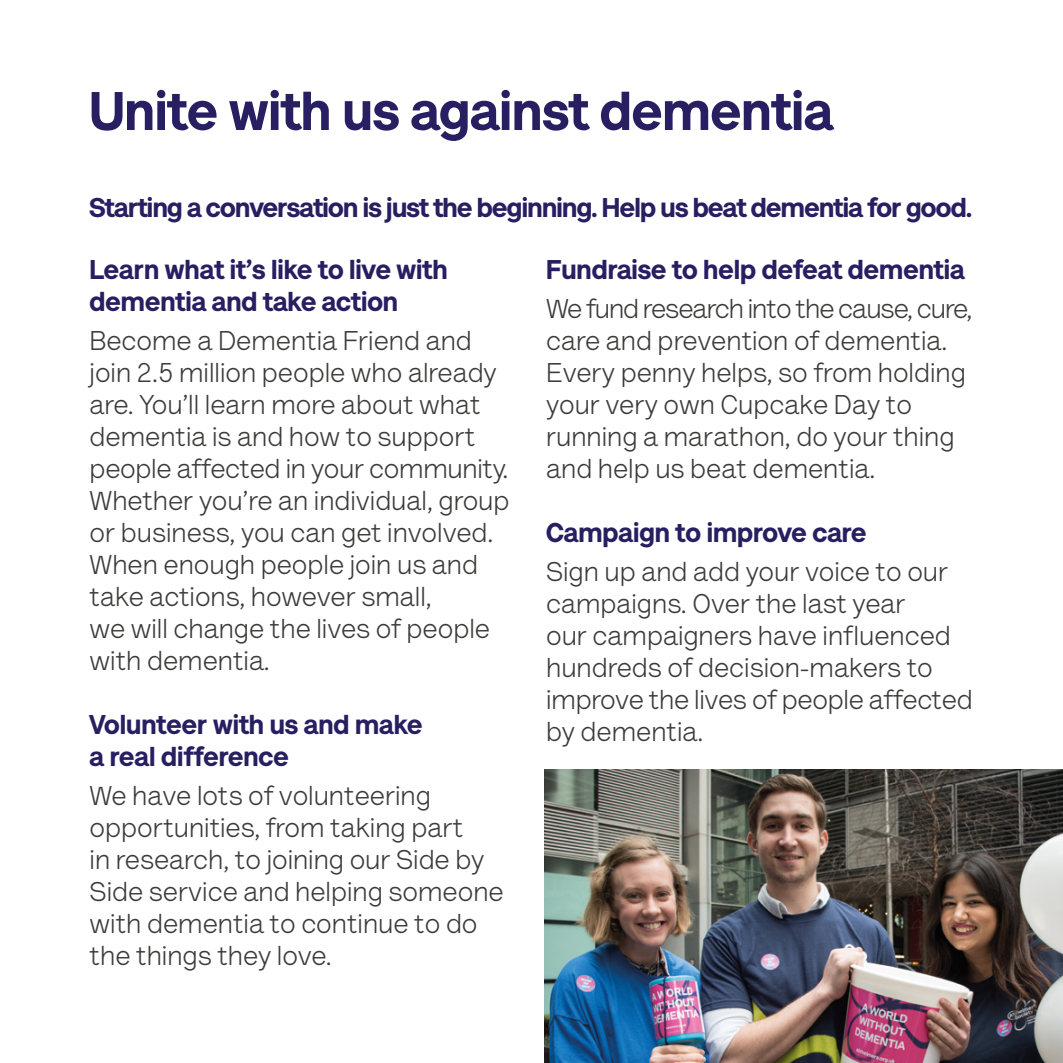
<style>
.page{position:relative;width:1063px;height:1063px;background:#fff}
.page>*{position:absolute;margin:0;border:0;box-sizing:border-box;transform-origin:0 0}
.t1{font:900 55px "AS Lettera Text";color:#271f61}
.t2{font:27.5px/32px "AS Lettera Text";color:#3c3c3b}
.t3{font:900 27.5px/32px "AS Lettera Text";color:#271f61}
.t4{font:900 27.5px "AS Lettera Text";letter-spacing:-.025em;color:#271f61}
</style>
<div class="page">
<img style="left:544px;top:769px;width:519px;height:294px">
<h1 class="t1" style="left:90px;top:66px;width:745px">Unite with us against dementia</h1>
<p class="t4" style="left:90px;top:185px;width:884px">Starting a conversation is just the beginning. Help us beat dementia for good.</p>
<p class="t3" style="left:90px;top:251px;width:360px">Learn what it’s like to live with dementia and take action</p>
<p class="t2" style="left:90px;top:322px;width:421px">Become a Dementia Friend and join 2.5 million people who already are. You’ll learn more about what dementia is and how to support people affected in your community.<br>Whether you’re an individual, group or business, you can get involved.<br>When enough people join us and take actions, however small,<br>we will change the lives of people with dementia.</p>
<p class="t3" style="left:546px;top:251px;width:420px">Fundraise to help defeat dementia</p>
<p class="t2" style="left:546px;top:290px;width:428px">We fund research into the cause, cure, care and prevention of dementia.<br>Every penny helps, so from holding your very own Cupcake Day to running a marathon, do your thing and help us beat dementia.</p>
<p class="t3" style="left:546px;top:514px;width:322px">Campaign to improve care</p>
<p class="t2" style="left:546px;top:553px;width:428px">Sign up and add your voice to our campaigns. Over the last year<br>our campaigners have influenced hundreds of decision-makers to improve the lives of people affected by dementia.</p>
<p class="t3" style="left:90px;top:706px;width:334px">Volunteer with us and make a real difference</p>
<p class="t2" style="left:90px;top:777px;width:416px">We have lots of volunteering opportunities, from taking part<br>in research, to joining our Side by<br>Side service and helping someone with dementia to continue to do the things they love.</p>
</div>
